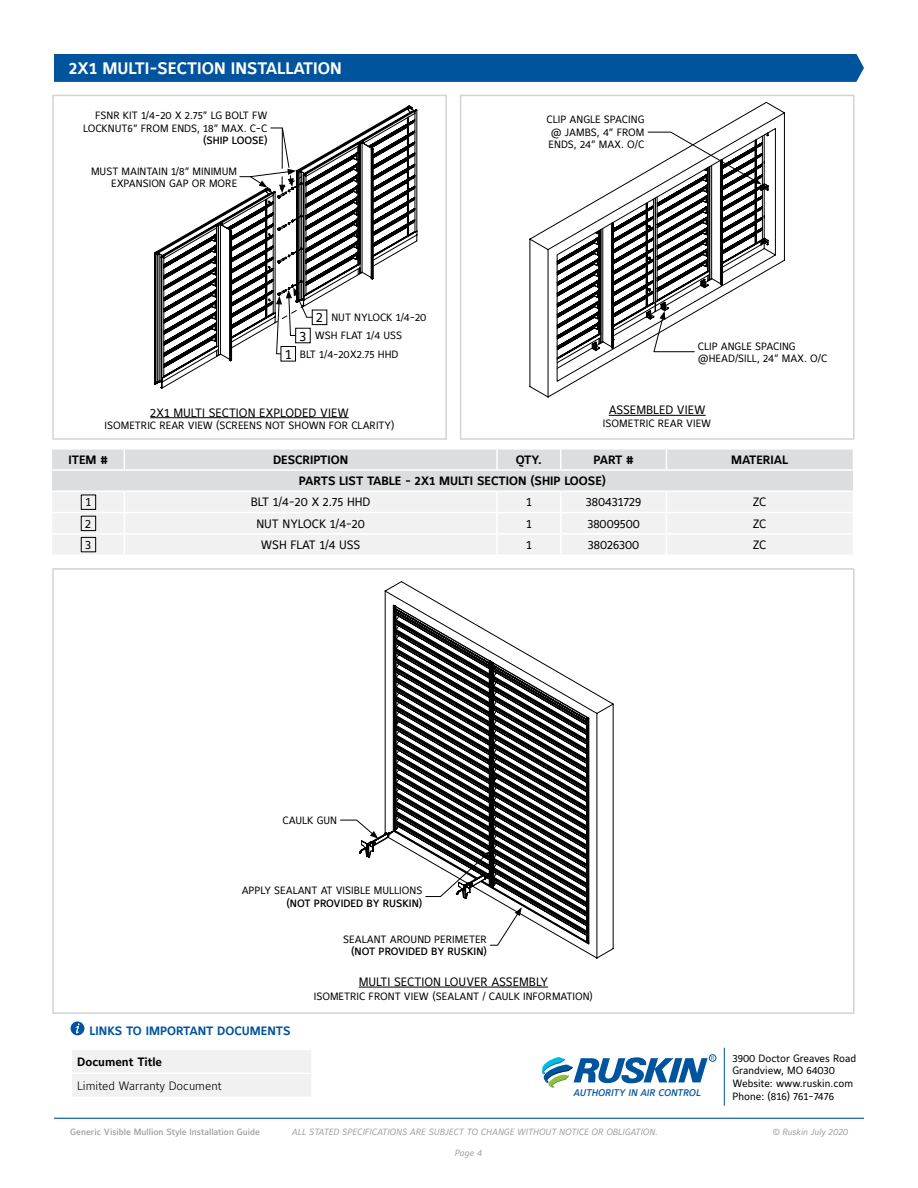
<style>
.page{position:relative;width:918px;height:1188px;background:#fff}
.page>*{position:absolute;margin:0;border:0;box-sizing:border-box;transform-origin:0 0}
.t1{font:16.5px "Maurea Bold Lf";color:#fff}
.t2{font:13.5px "Maurea Regular Lf";color:#000}
.t3{font:12px "Maurea Regular Lf";color:#000}
.t4{font:12px "Maurea Bold Lf";color:#000}
.t5{font:12px "Maurea Bold Lf";color:#00549e}
.t6{font:12px "Maurea Light Lf";color:#000}
.t7{font:10.5px/12.6px "Maurea Regular Lf";color:#000;text-align:right}
.t8{font:10.5px "Maurea Medium Lf";color:#000}
.t9{font:9.6px "Maurea Medium Italic Tf";color:#00549e}
.t10{font:9px "Maurea Regular Italic Lf";color:#9fa1a4}
.t11{font:9px "Maurea Medium Lf";color:#9fa1a4}
.t12{font:9px "Maurea Regular Italic Lf";color:#a0a1a3}
.s1{font-size:13.5px}
</style>
<div class="page">
<hr style="left:54px;top:1118px;width:810px;height:1px;background:#00549e">
<div style="left:54px;top:54px;width:810px;height:28px;background:#00549e"></div>
<hr style="left:609px;top:415px;width:97px;height:1px;background:#000">
<hr style="left:150px;top:417px;width:199px;height:1px;background:#000">
<div style="left:460px;top:95px;width:395px;height:345px;border:2px solid #d1d3d4"></div>
<div style="left:52px;top:95px;width:395px;height:345px;border:2px solid #d1d3d4"></div>
<svg style="left:529px;top:102px;width:256px;height:296px"></svg>
<svg style="left:154px;top:247px;width:44px;height:136px"></svg>
<svg style="left:163px;top:220px;width:133px;height:148px"></svg>
<div style="left:281px;top:346px;width:15px;height:15px;border:1px solid #000"></div>
<div style="left:52px;top:470px;width:801px;height:21px;background:#dcddde"></div>
<div style="left:52px;top:449px;width:801px;height:20px;background:#dcddde"></div>
<hr style="left:52px;top:469px;width:72px;height:2px;background:#fff">
<hr style="left:124px;top:469px;width:373px;height:2px;background:#fff">
<hr style="left:497px;top:469px;width:64px;height:2px;background:#fff">
<hr style="left:561px;top:469px;width:105px;height:2px;background:#fff">
<hr style="left:666px;top:469px;width:187px;height:2px;background:#fff">
<div style="left:52px;top:492px;width:801px;height:62px;background:#f1f1f2"></div>
<div style="left:52px;top:568px;width:803px;height:446px;border:2px solid #d1d3d4"></div>
<hr style="left:359px;top:987px;width:189px;height:1px;background:#000">
<svg style="left:384px;top:581px;width:230px;height:378px"></svg>
<svg style="left:340px;top:701px;width:249px;height:245px"></svg>
<div style="left:709px;top:1055px;width:7px;height:6px;border:1px solid #00549e;border-radius:50%"></div>
<svg style="left:542px;top:1056px;width:172px;height:31px"></svg>
<hr style="left:724px;top:1048px;width:1px;height:58px;background:#00549e">
<div style="left:71px;top:1021px;width:13px;height:14px;background:#00549e;border-radius:50%"></div>
<svg style="left:75px;top:1023px;width:5px;height:10px"></svg>
<div style="left:72px;top:1050px;width:239px;height:46px;background:#f1f1f2"></div>
<hr style="left:70px;top:1073px;width:241px;height:1px;background:#fff">
<div style="left:81px;top:495px;width:15px;height:15px;border:1px solid #000"></div>
<div style="left:81px;top:537px;width:15px;height:15px;border:1px solid #000"></div>
<div style="left:81px;top:516px;width:15px;height:15px;border:1px solid #000"></div>
<svg style="left:210px;top:105px;width:207px;height:249px"></svg>
<svg style="left:557px;top:132px;width:212px;height:237px"></svg>
<h1 class="t1" style="left:69px;top:59px;width:274px">2X1 MULTI-SECTION INSTALLATION</h1>
<p class="t7" style="left:83px;top:110px;width:186px">FSNR KIT 1/4-20 X 2.75” LG BOLT FW<br>LOCKNUT6” FROM ENDS, 18” MAX. C-C</p>
<p class="t8" style="left:203px;top:135px;width:66px">(SHIP LOOSE)</p>
<p class="t7" style="left:91px;top:165px;width:148px">MUST MAINTAIN 1/8” MINIMUM<br>EXPANSION GAP OR MORE</p>
<p class="t2" style="left:285px;top:347px;width:8px">1</p>
<p class="t2" style="left:300px;top:328px;width:8px">3</p>
<p class="t7" style="left:316px;top:312px;width:112px"><span class="s1">2</span> NUT NYLOCK 1/4-20</p>
<p class="t7" style="left:315px;top:330px;width:89px">WSH FLAT 1/4 USS</p>
<p class="t7" style="left:300px;top:348px;width:100px">BLT 1/4-20X2.75 HHD</p>
<p class="t3" style="left:150px;top:406px;width:200px">2X1 MULTI SECTION EXPLODED VIEW</p>
<p class="t7" style="left:105px;top:420px;width:292px">ISOMETRIC REAR VIEW (SCREENS NOT SHOWN FOR CLARITY)</p>
<p class="t7" style="left:547px;top:114px;width:99px;text-align:justify">CLIP ANGLE SPACING @ JAMBS, 4” FROM ENDS, 24” MAX. O/C</p>
<p class="t7" style="left:698px;top:340px;width:131px;text-align:left">CLIP ANGLE SPACING @HEAD/SILL, 24” MAX. O/C</p>
<p class="t3" style="left:609px;top:403px;width:98px">ASSEMBLED VIEW</p>
<p class="t7" style="left:603px;top:417px;width:110px">ISOMETRIC REAR VIEW</p>
<p class="t4" style="left:69px;top:453px;width:41px">ITEM #</p>
<p class="t4" style="left:273px;top:453px;width:77px">DESCRIPTION</p>
<p class="t4" style="left:516px;top:453px;width:28px">QTY.</p>
<p class="t4" style="left:593px;top:453px;width:42px">PART #</p>
<p class="t4" style="left:731px;top:453px;width:58px">MATERIAL</p>
<p class="t4" style="left:299px;top:474px;width:309px">PARTS LIST TABLE - 2X1 MULTI SECTION (SHIP LOOSE)</p>
<p class="t3" style="left:85px;top:496px;width:7px">1</p>
<p class="t3" style="left:251px;top:496px;width:121px">BLT 1/4-20 X 2.75 HHD</p>
<p class="t3" style="left:526px;top:496px;width:7px">1</p>
<p class="t3" style="left:586px;top:496px;width:57px">380431729</p>
<p class="t3" style="left:753px;top:496px;width:15px">ZC</p>
<p class="t3" style="left:85px;top:517px;width:7px">2</p>
<p class="t3" style="left:256px;top:517px;width:110px">NUT NYLOCK 1/4-20</p>
<p class="t3" style="left:526px;top:517px;width:7px">1</p>
<p class="t3" style="left:587px;top:517px;width:54px">38009500</p>
<p class="t3" style="left:753px;top:517px;width:15px">ZC</p>
<p class="t3" style="left:85px;top:538px;width:7px">3</p>
<p class="t3" style="left:261px;top:538px;width:101px">WSH FLAT 1/4 USS</p>
<p class="t3" style="left:526px;top:538px;width:7px">1</p>
<p class="t3" style="left:588px;top:538px;width:53px">38026300</p>
<p class="t3" style="left:753px;top:538px;width:15px">ZC</p>
<p class="t7" style="left:283px;top:814px;width:56px">CAULK GUN</p>
<p class="t7" style="left:242px;top:885px;width:182px">APPLY SEALANT AT VISIBLE MULLIONS</p>
<p class="t8" style="left:286px;top:897px;width:137px">(NOT PROVIDED BY RUSKIN)</p>
<p class="t7" style="left:343px;top:933px;width:145px">SEALANT AROUND PERIMETER</p>
<p class="t8" style="left:351px;top:946px;width:137px">(NOT PROVIDED BY RUSKIN)</p>
<p class="t5" style="left:90px;top:1025px;width:203px">LINKS TO IMPORTANT DOCUMENTS</p>
<p class="t4" style="left:77px;top:1055px;width:86px">Document Title</p>
<p class="t6" style="left:77px;top:1079px;width:146px">Limited Warranty Document</p>
<p class="t3" style="left:359px;top:975px;width:191px">MULTI SECTION LOUVER ASSEMBLY</p>
<p class="t7" style="left:314px;top:991px;width:281px">ISOMETRIC FRONT VIEW (SEALANT / CAULK INFORMATION)</p>
<p class="t9" style="left:573px;top:1087px;width:129px">AUTHORITY IN AIR CONTROL</p>
<p class="t7" style="left:733px;top:1052px;width:125px;text-align:left">3900 Doctor Greaves Road<br>Grandview, MO 64030<br>Website: www.ruskin.com<br>Phone: (816) 761-7476</p>
<p class="t11" style="left:70px;top:1126px;width:191px">Generic Visible Mullion Style Installation Guide</p>
<p class="t10" style="left:292px;top:1126px;width:367px">ALL STATED SPECIFICATIONS ARE SUBJECT TO CHANGE WITHOUT NOTICE OR OBLIGATION.</p>
<p class="t12" style="left:772px;top:1126px;width:77px">© Ruskin July 2020</p>
<p class="t10" style="left:455px;top:1148px;width:29px">Page 4</p>
</div>
